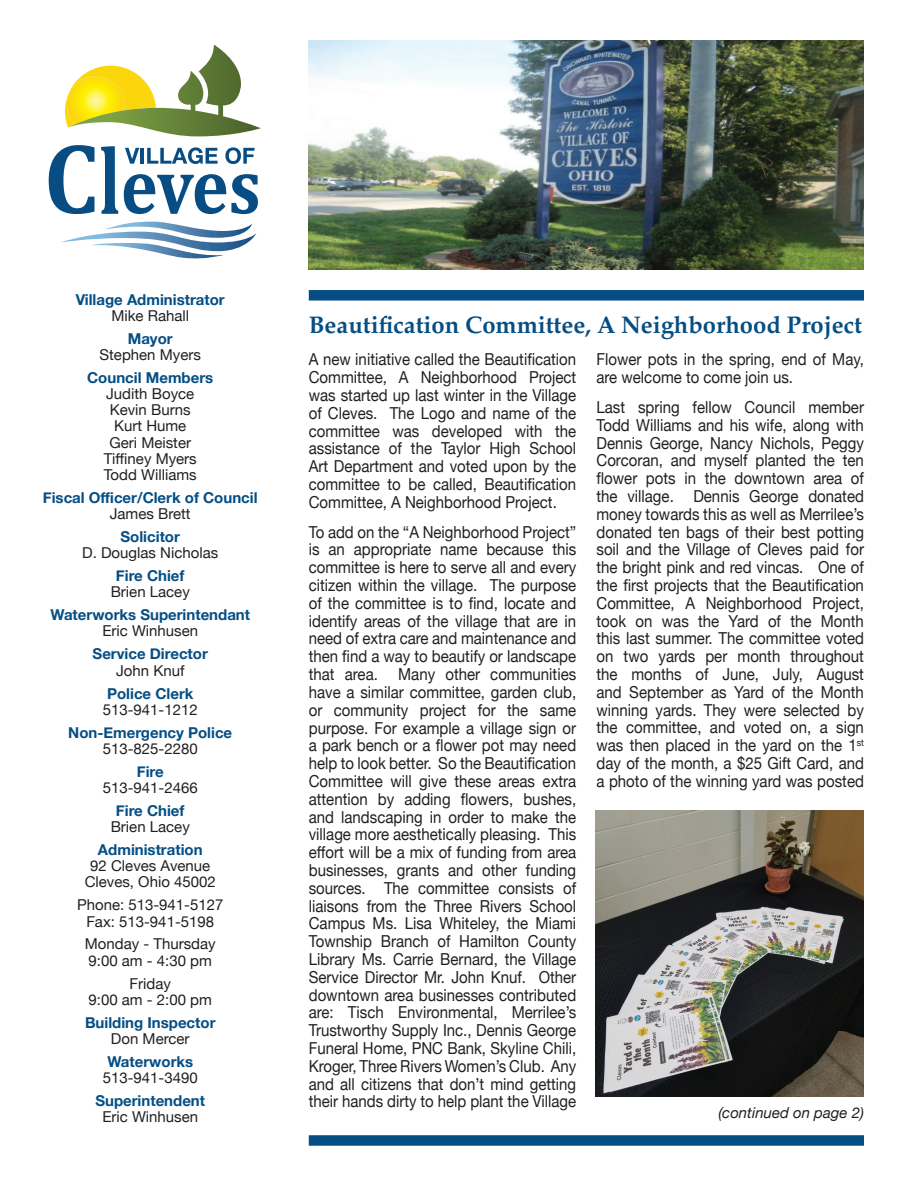
<style>
.page{position:relative;width:918px;height:1188px;background:#fff}
.page>*{position:absolute;margin:0;border:0;box-sizing:border-box;transform-origin:0 0}
.t1{font:700 24px "Palatino";color:#054e84}
.t2{font:16.5px/17.9px "Helvetica Neue";color:#231f20;text-align:justify;scale:.91 1}
.t3{font:15px/16.2px "Helvetica Neue";color:#231f20;text-align:center}
.t4{font:700 15px "Helvetica Neue";color:#054e84}
.t5{font:italic 15px "Helvetica Neue";color:#231f20}
</style>
<div class="page">
<svg style="left:65px;top:45px;width:196px;height:91px"></svg>
<svg style="left:125px;top:148px;width:14px;height:16px"></svg>
<hr style="left:141px;top:148px;width:3px;height:16px;background:#074d84">
<svg style="left:147px;top:147px;width:71px;height:17px"></svg>
<svg style="left:225px;top:147px;width:29px;height:17px"></svg>
<svg style="left:49px;top:145px;width:45px;height:69px"></svg>
<svg style="left:101px;top:146px;width:17px;height:68px"></svg>
<svg style="left:124px;top:174px;width:134px;height:40px"></svg>
<svg style="left:61px;top:222px;width:195px;height:37px"></svg>
<div style="left:309px;top:290px;width:555px;height:11px;background:#054e84"></div>
<div style="left:309px;top:1135px;width:555px;height:11px;background:#054e84"></div>
<img style="left:309px;top:40px;width:555px;height:229px">
<img style="left:595px;top:810px;width:269px;height:287px">
<p class="t4" style="left:76px;top:288px;width:151px">Village Administrator</p>
<p class="t3" style="left:111px;top:308px;width:79px">Mike Rahall</p>
<p class="t4" style="left:128px;top:327px;width:46px">Mayor</p>
<p class="t3" style="left:100px;top:347px;width:103px">Stephen Myers</p>
<p class="t4" style="left:87px;top:366px;width:128px">Council Members</p>
<p class="t3" style="left:104px;top:387px;width:95px">Judith Boyce<br>Kevin Burns<br>Kurt Hume<br>Geri Meister<br>Tiffiney Myers<br>Todd Williams</p>
<p class="t4" style="left:43px;top:486px;width:216px">Fiscal Officer/Clerk of Council</p>
<p class="t3" style="left:110px;top:507px;width:82px">James Brett</p>
<p class="t4" style="left:121px;top:525px;width:61px">Solicitor</p>
<p class="t3" style="left:82px;top:546px;width:138px">D. Douglas Nicholas</p>
<p class="t4" style="left:116px;top:564px;width:70px">Fire Chief</p>
<p class="t3" style="left:111px;top:585px;width:81px">Brien Lacey</p>
<p class="t4" style="left:50px;top:603px;width:201px">Waterworks Superintendant</p>
<p class="t3" style="left:102px;top:624px;width:97px">Eric Winhusen</p>
<p class="t4" style="left:93px;top:642px;width:117px">Service Director</p>
<p class="t3" style="left:116px;top:663px;width:70px">John Knuf</p>
<p class="t4" style="left:107px;top:681px;width:88px">Police Clerk</p>
<p class="t3" style="left:103px;top:702px;width:97px">513-941-1212</p>
<p class="t4" style="left:68px;top:721px;width:165px">Non-Emergency Police</p>
<p class="t3" style="left:103px;top:741px;width:97px">513-825-2280</p>
<p class="t4" style="left:137px;top:760px;width:28px">Fire</p>
<p class="t3" style="left:103px;top:780px;width:97px">513-941-2466</p>
<p class="t4" style="left:116px;top:799px;width:70px">Fire Chief</p>
<p class="t3" style="left:111px;top:820px;width:81px">Brien Lacey</p>
<p class="t4" style="left:98px;top:838px;width:106px">Administration</p>
<p class="t3" style="left:85px;top:859px;width:133px">92 Cleves Avenue<br>Cleves, Ohio 45002</p>
<p class="t3" style="left:77px;top:898px;width:148px">Phone: 513-941-5127<br>Fax: 513-941-5198</p>
<p class="t3" style="left:85px;top:937px;width:132px;text-align:left">Monday - Thursday<br>9:00 am - 4:30 pm</p>
<p class="t3" style="left:89px;top:976px;width:125px">Friday<br>9:00 am - 2:00 pm</p>
<p class="t4" style="left:85px;top:1011px;width:132px">Building Inspector</p>
<p class="t3" style="left:111px;top:1031px;width:80px">Don Mercer</p>
<p class="t4" style="left:107px;top:1050px;width:87px">Waterworks</p>
<p class="t3" style="left:103px;top:1070px;width:97px">513-941-3490</p>
<p class="t4" style="left:95px;top:1089px;width:111px">Superintendent</p>
<p class="t3" style="left:102px;top:1110px;width:97px">Eric Winhusen</p>
<p class="t5" style="left:718px;top:1102px;width:147px">(continued on page 2)</p>
<h1 class="t1" style="left:309px;top:305px;width:555px">Beautification Committee, A Neighborhood Project</h1>
<p class="t2" style="left:597px;top:351px;width:295px">Flower pots in the spring, end of May, are welcome to come join us.</p>
<p class="t2" style="left:597px;top:399px;width:295px">Last spring fellow Council member Todd Williams and his wife, along with Dennis George, Nancy Nichols, Peggy Corcoran, and myself planted the ten flower pots in the downtown area of the village. Dennis George donated money towards this as well as Merrilee’s donated ten bags of their best potting soil and the Village of Cleves paid for the bright pink and red vincas. One of the first projects that the Beautification Committee, A Neighborhood Project, took on was the Yard of the Month this last summer. The committee voted on two yards per month throughout the months of June, July, August and September as Yard of the Month winning yards. They were selected by the committee, and voted on, a sign was then placed in the yard on the 1<sup>st </sup>day of the month, a $25 Gift Card, and a photo of the winning yard was posted</p>
<p class="t2" style="left:309px;top:352px;width:295px">A new initiative called the Beautification Committee, A Neighborhood Project was started up last winter in the Village of Cleves. The Logo and name of the committee was developed with the assistance of the Taylor High School Art Department and voted upon by the committee to be called, Beautification Committee, A Neighborhood Project.</p>
<p class="t2" style="left:309px;top:524px;width:295px">To add on the “A Neighborhood Project” is an appropriate name because this committee is here to serve all and every citizen within the village. The purpose of the committee is to find, locate and identify areas of the village that are in need of extra care and maintenance and then find a way to beautify or landscape that area. Many other communities have a similar committee, garden club, or community project for the same purpose. For example a village sign or a park bench or a flower pot may need help to look better. So the Beautification Committee will give these areas extra attention by adding flowers, bushes, and landscaping in order to make the village more aesthetically pleasing. This effort will be a mix of funding from area businesses, grants and other funding sources. The committee consists of liaisons from the Three Rivers School Campus Ms. Lisa Whiteley, the Miami Township Branch of Hamilton County Library Ms. Carrie Bernard, the Village Service Director Mr. John Knuf. Other downtown area businesses contributed are: Tisch Environmental, Merrilee’s Trustworthy Supply Inc., Dennis George Funeral Home, PNC Bank, Skyline Chili, Kroger, Three Rivers Women’s Club. Any and all citizens that don’t mind getting their hands dirty to help plant the Village</p>
</div>
